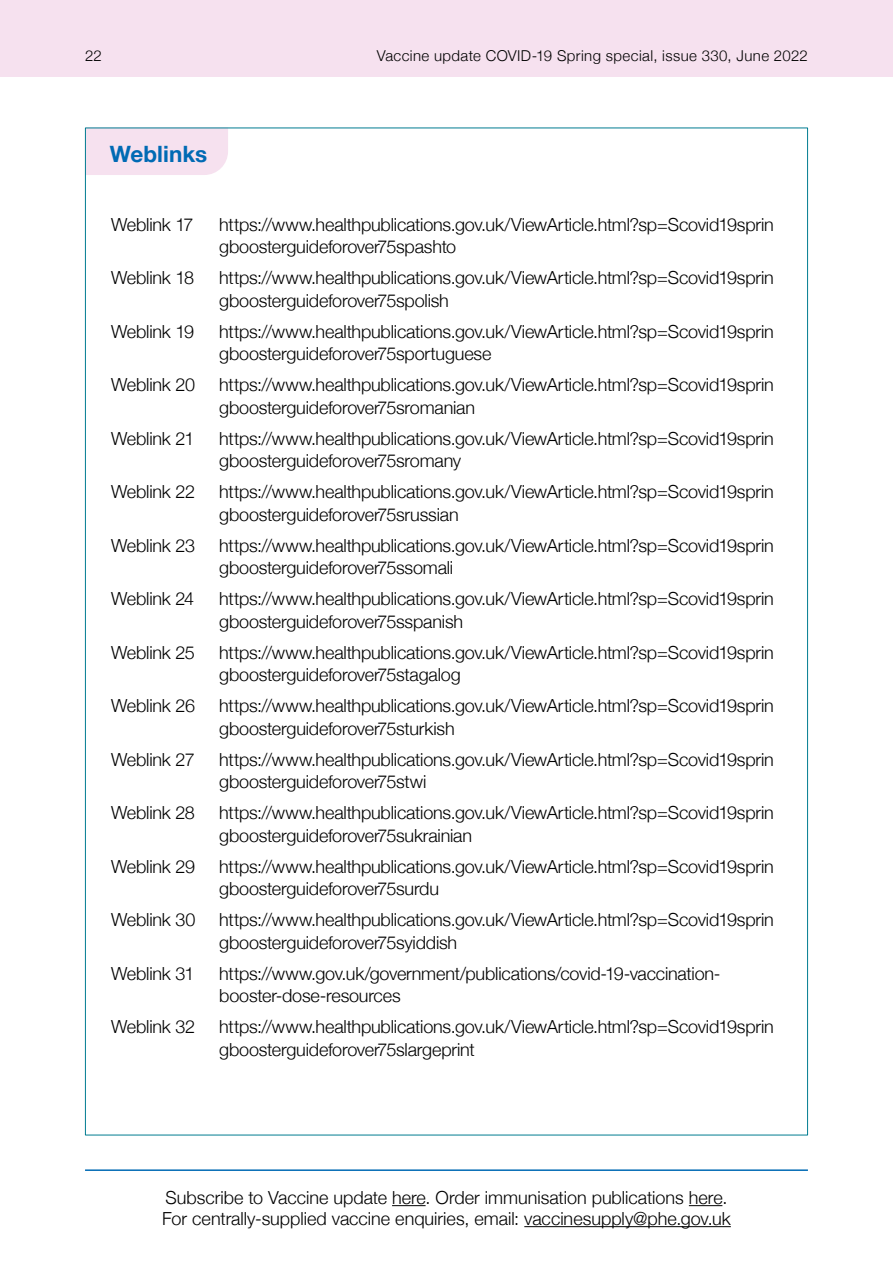
<style>
.page{position:relative;width:893px;height:1263px;background:#fff}
.page>*{position:absolute;margin:0;border:0;box-sizing:border-box;transform-origin:0 0}
.t1{font:700 22.5px "Helvetica Neue";letter-spacing:.005em;color:#006ab4}
.Body_copy_12_14pt{font:300 18px/22.5px "Helvetica Neue";letter-spacing:-.01em;color:#000}
.t2{font:300 15px "Helvetica Neue";letter-spacing:.025em;color:#000}
</style>
<div class="page">
<div style="left:87px;top:130px;width:141px;height:45px;background:#f6e1ef"></div>
<div style="left:0;top:0;width:893px;height:77px;background:#f6e1ef"></div>
<hr style="left:392px;top:1205px;width:34px;height:1px;background:#000">
<hr style="left:689px;top:1205px;width:33px;height:1px;background:#000">
<hr style="left:524px;top:1226px;width:207px;height:1px;background:#000">
<hr style="left:85px;top:1169px;width:723px;height:2px;background:#006ab4">
<p class="t2" style="left:85px;top:44px;width:18px">22</p>
<p class="t2" style="left:377px;top:44px;width:433px">Vaccine update COVID-19 Spring special, issue 330, June 2022</p>
<h3 class="t1" style="left:110px;top:137px;width:99px">Weblinks</h3>
<p class="Body_copy_12_14pt" style="left:111px;top:212px;width:84px">Weblink 17</p>
<p class="Body_copy_12_14pt" style="left:219px;top:212px;width:556px">https://www.healthpublications.gov.uk/ViewArticle.html?sp=Scovid19sprin gboosterguideforover75spashto</p>
<p class="Body_copy_12_14pt" style="left:111px;top:265px;width:84px">Weblink 18</p>
<p class="Body_copy_12_14pt" style="left:219px;top:265px;width:556px">https://www.healthpublications.gov.uk/ViewArticle.html?sp=Scovid19sprin gboosterguideforover75spolish</p>
<p class="Body_copy_12_14pt" style="left:111px;top:319px;width:84px">Weblink 19</p>
<p class="Body_copy_12_14pt" style="left:219px;top:319px;width:556px">https://www.healthpublications.gov.uk/ViewArticle.html?sp=Scovid19sprin gboosterguideforover75sportuguese</p>
<p class="Body_copy_12_14pt" style="left:111px;top:372px;width:85px">Weblink 20</p>
<p class="Body_copy_12_14pt" style="left:219px;top:372px;width:556px">https://www.healthpublications.gov.uk/ViewArticle.html?sp=Scovid19sprin gboosterguideforover75sromanian</p>
<p class="Body_copy_12_14pt" style="left:111px;top:426px;width:85px">Weblink 21</p>
<p class="Body_copy_12_14pt" style="left:219px;top:426px;width:556px">https://www.healthpublications.gov.uk/ViewArticle.html?sp=Scovid19sprin gboosterguideforover75sromany</p>
<p class="Body_copy_12_14pt" style="left:111px;top:479px;width:85px">Weblink 22</p>
<p class="Body_copy_12_14pt" style="left:219px;top:479px;width:556px">https://www.healthpublications.gov.uk/ViewArticle.html?sp=Scovid19sprin gboosterguideforover75srussian</p>
<p class="Body_copy_12_14pt" style="left:111px;top:533px;width:85px">Weblink 23</p>
<p class="Body_copy_12_14pt" style="left:219px;top:533px;width:556px">https://www.healthpublications.gov.uk/ViewArticle.html?sp=Scovid19sprin gboosterguideforover75ssomali</p>
<p class="Body_copy_12_14pt" style="left:111px;top:586px;width:85px">Weblink 24</p>
<p class="Body_copy_12_14pt" style="left:219px;top:586px;width:556px">https://www.healthpublications.gov.uk/ViewArticle.html?sp=Scovid19sprin gboosterguideforover75sspanish</p>
<p class="Body_copy_12_14pt" style="left:111px;top:640px;width:85px">Weblink 25</p>
<p class="Body_copy_12_14pt" style="left:219px;top:640px;width:556px">https://www.healthpublications.gov.uk/ViewArticle.html?sp=Scovid19sprin gboosterguideforover75stagalog</p>
<p class="Body_copy_12_14pt" style="left:111px;top:693px;width:85px">Weblink 26</p>
<p class="Body_copy_12_14pt" style="left:219px;top:693px;width:556px">https://www.healthpublications.gov.uk/ViewArticle.html?sp=Scovid19sprin gboosterguideforover75sturkish</p>
<p class="Body_copy_12_14pt" style="left:111px;top:747px;width:85px">Weblink 27</p>
<p class="Body_copy_12_14pt" style="left:219px;top:747px;width:556px">https://www.healthpublications.gov.uk/ViewArticle.html?sp=Scovid19sprin gboosterguideforover75stwi</p>
<p class="Body_copy_12_14pt" style="left:111px;top:800px;width:85px">Weblink 28</p>
<p class="Body_copy_12_14pt" style="left:219px;top:800px;width:556px">https://www.healthpublications.gov.uk/ViewArticle.html?sp=Scovid19sprin gboosterguideforover75sukrainian</p>
<p class="Body_copy_12_14pt" style="left:111px;top:854px;width:85px">Weblink 29</p>
<p class="Body_copy_12_14pt" style="left:219px;top:854px;width:556px">https://www.healthpublications.gov.uk/ViewArticle.html?sp=Scovid19sprin gboosterguideforover75surdu</p>
<p class="Body_copy_12_14pt" style="left:111px;top:907px;width:86px">Weblink 30</p>
<p class="Body_copy_12_14pt" style="left:219px;top:907px;width:556px">https://www.healthpublications.gov.uk/ViewArticle.html?sp=Scovid19sprin gboosterguideforover75syiddish</p>
<p class="Body_copy_12_14pt" style="left:111px;top:961px;width:85px">Weblink 31</p>
<p class="Body_copy_12_14pt" style="left:219px;top:961px;width:503px">https://www.gov.uk/government/publications/covid-19-vaccination&shy;booster-dose-resources</p>
<p class="Body_copy_12_14pt" style="left:111px;top:1014px;width:85px">Weblink 32</p>
<p class="Body_copy_12_14pt" style="left:219px;top:1014px;width:556px">https://www.healthpublications.gov.uk/ViewArticle.html?sp=Scovid19sprin gboosterguideforover75slargeprint</p>
<p class="Body_copy_12_14pt" style="left:162px;top:1185px;width:570px;line-height:21px">Subscribe to Vaccine update here. Order immunisation publications here.<br>For centrally-supplied vaccine enquiries, email: vaccinesupply@phe.gov.uk</p>
</div>
